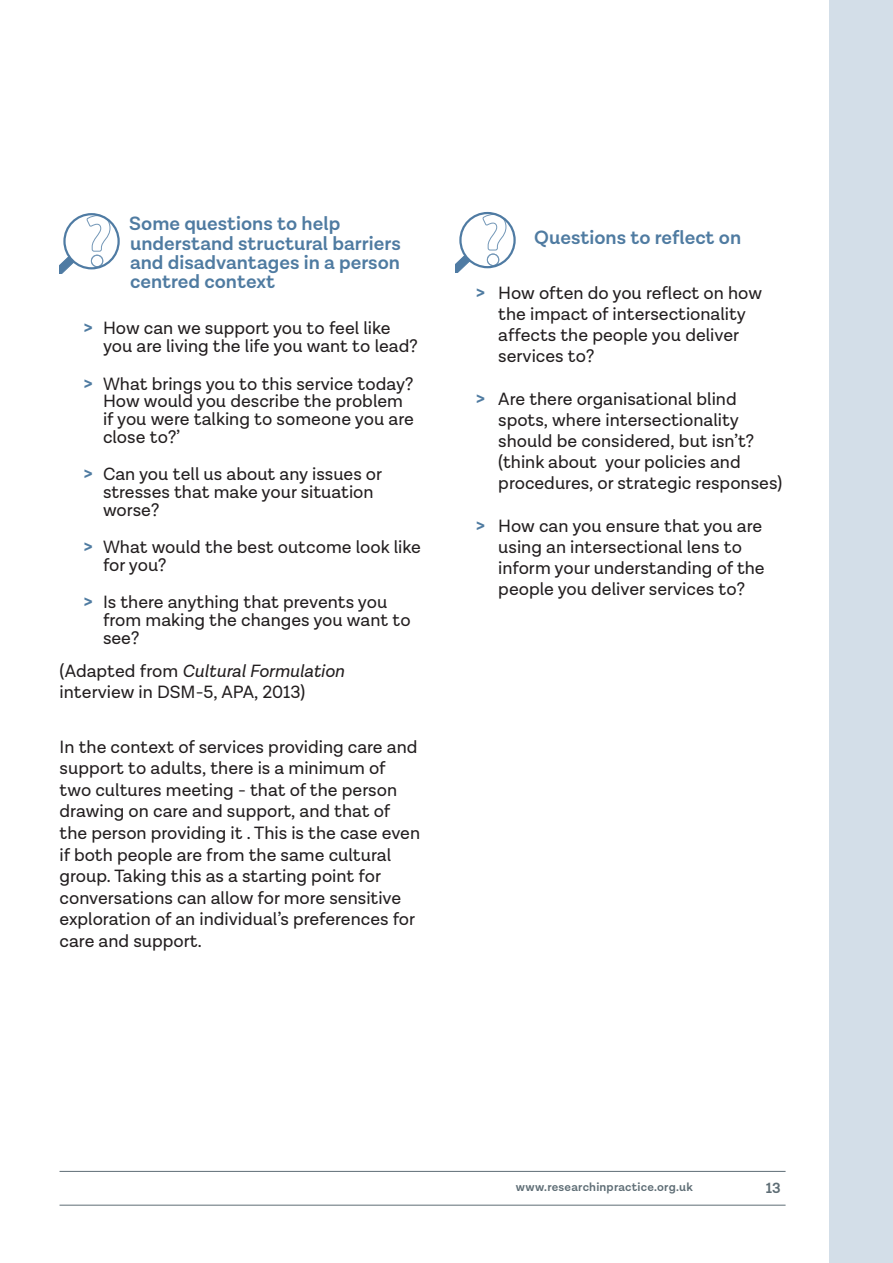
<style>
.page{position:relative;width:893px;height:1263px;background:#fff}
.page>*{position:absolute;margin:0;border:0;box-sizing:border-box;transform-origin:0 0}
.RiP_Intext_Quote{font:600 19.5px/19.2px "Lota Grotesque Alt 1";color:#4f7ba1}
.RiP_Intext_Quote-2{font:18px/21px "Lota Grotesque Alt 1";color:#231f20}
.t1{font:600 15px "Lota Grotesque Alt 1";color:#5e6d75}
.t2{font:600 12px "Lota Grotesque Alt 1";letter-spacing:.015em;color:#5e6d75}
.s1{font-weight:700;color:#4f7ba1}
.s2{font-style:italic}
</style>
<div class="page">
<hr style="left:60px;top:1205px;width:726px;height:1px;background:#5e6d75">
<hr style="left:60px;top:1171px;width:726px;height:1px;background:#5e6d75">
<div style="left:829px;top:0;width:64px;height:1263px;background:#d3dee8"></div>
<svg style="left:482px;top:214px;width:25px;height:52px"></svg>
<svg style="left:455px;top:255px;width:16px;height:17px"></svg>
<div style="left:487px;top:254px;width:12px;height:12px;border:1px solid #7397b7;border-radius:50%"></div>
<div style="left:459px;top:212px;width:57px;height:56px;border:2px solid #4f7ba3;border-radius:50%"></div>
<svg style="left:86px;top:215px;width:25px;height:52px"></svg>
<svg style="left:60px;top:256px;width:15px;height:17px"></svg>
<div style="left:91px;top:255px;width:12px;height:12px;border:1px solid #7397b7;border-radius:50%"></div>
<div style="left:63px;top:213px;width:57px;height:56px;border:2px solid #4f7ba3;border-radius:50%"></div>
<p class="RiP_Intext_Quote" style="left:129px;top:215px;width:273px">Some questions to help understand structural barriers and disadvantages in a person centred context</p>
<p class="RiP_Intext_Quote-2" style="left:103px;top:320px;width:316px;line-height:17.7px;text-indent:-19px"><span class="s1">&gt;</span> How can we support you to feel like you are living the life you want to lead?</p>
<p class="RiP_Intext_Quote-2" style="left:103px;top:375px;width:312px;line-height:17.7px;text-indent:-19px"><span class="s1">&gt;</span> What brings you to this service today?<br>How would you describe the problem if you were talking to someone you are close to?’</p>
<p class="RiP_Intext_Quote-2" style="left:103px;top:466px;width:281px;line-height:17.7px;text-indent:-19px"><span class="s1">&gt;</span> Can you tell us about any issues or stresses that make your situation worse?</p>
<p class="RiP_Intext_Quote-2" style="left:103px;top:539px;width:319px;line-height:17.7px;text-indent:-19px"><span class="s1">&gt;</span> What would the best outcome look like for you?</p>
<p class="RiP_Intext_Quote-2" style="left:103px;top:594px;width:309px;line-height:17.7px;text-indent:-19px"><span class="s1">&gt;</span> Is there anything that prevents you from making the changes you want to see?</p>
<p class="RiP_Intext_Quote-2" style="left:60px;top:661px;width:286px">(Adapted from <span class="s2">Cultural Formulation </span>interview in DSM-5, APA, 2013)</p>
<p class="RiP_Intext_Quote-2" style="left:60px;top:736px;width:362px;line-height:21.6px">In the context of services providing care and support to adults, there is a minimum of two cultures meeting - that of the person drawing on care and support, and that of the person providing it . This is the case even if both people are from the same cultural group. Taking this as a starting point for conversations can allow for more sensitive exploration of an individual’s preferences for care and support.</p>
<p class="RiP_Intext_Quote" style="left:534px;top:228px;width:208px">Questions to reflect on</p>
<p class="RiP_Intext_Quote-2" style="left:498px;top:283px;width:265px;text-indent:-22px"><span class="s1">&gt;</span> How often do you reflect on how the impact of intersectionality affects the people you deliver services to?</p>
<p class="RiP_Intext_Quote-2" style="left:498px;top:389px;width:285px;text-indent:-22px"><span class="s1">&gt;</span> Are there organisational blind spots, where intersectionality should be considered, but isn’t? (think about your policies and procedures, or strategic responses)</p>
<p class="RiP_Intext_Quote-2" style="left:498px;top:516px;width:268px;text-indent:-22px"><span class="s1">&gt;</span> How can you ensure that you are using an intersectional lens to inform your understanding of the people you deliver services to?</p>
<p class="t2" style="left:516px;top:1180px;width:179px">www.researchinpractice.org.uk</p>
<p class="t1" style="left:766px;top:1179px;width:16px">13</p>
</div>
